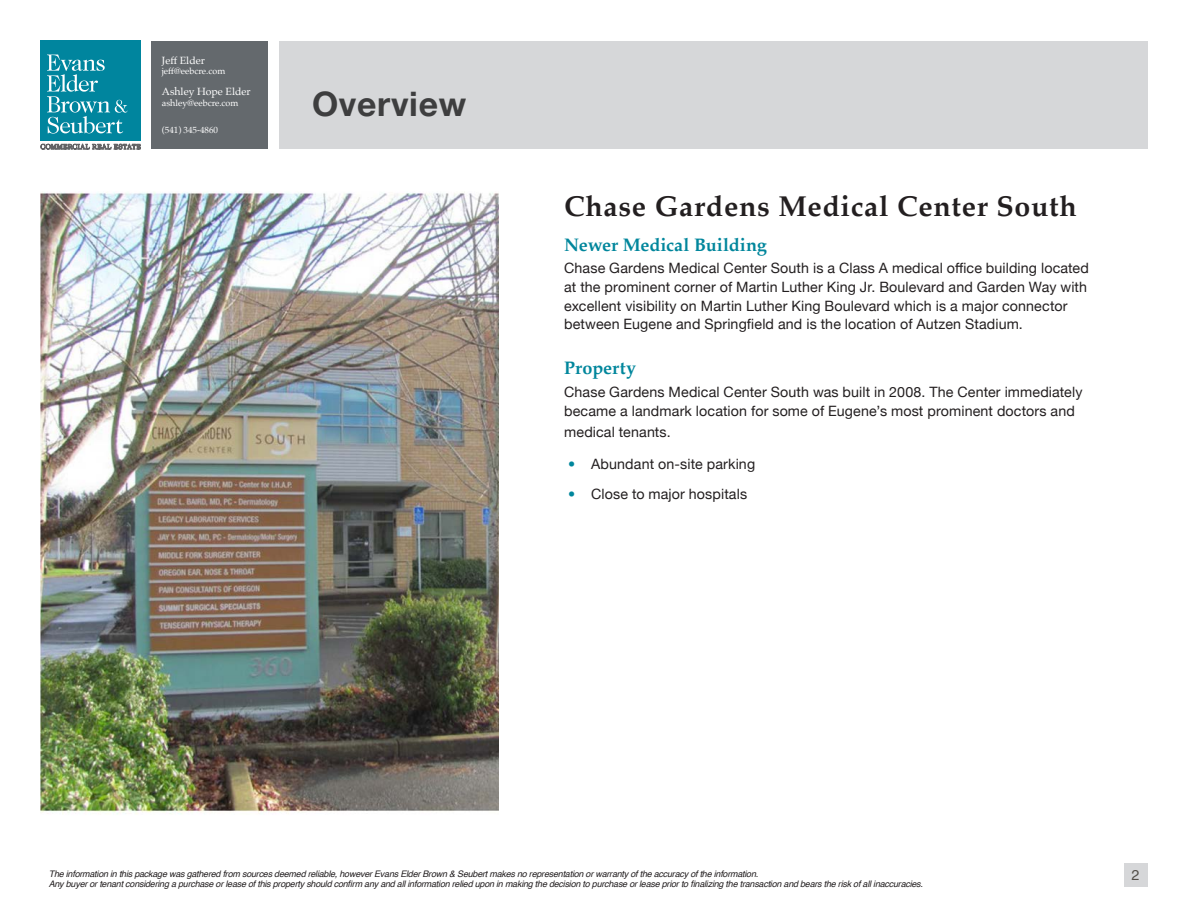
<style>
.page{position:relative;width:1188px;height:918px;background:#fff}
.page>*{position:absolute;margin:0;border:0;box-sizing:border-box;transform-origin:0 0}
.Page_Header{font:700 33.75px "Helvetica Neue";letter-spacing:.02em;color:#3e3e3f}
.t1{font:700 28.5px "Palatino";letter-spacing:.025em;color:#231f20}
.Bullet_Points{font:700 18px "Palatino";color:#00869c}
.Bullet_Points-2{font:14.25px/18.8px "Helvetica Neue";letter-spacing:.01em;color:#231f20}
.Paragraph{font:14.25px "Helvetica";color:#534f49}
.t2{font:10.5px "Palatino";color:#fff}
.t3{font:italic 9px/10.5px "Helvetica";letter-spacing:-.025em;color:#231f20}
.t4{font:9px "Palatino";color:#fff}
.s1{font-weight:500;color:#00869c}
</style>
<div class="page">
<img style="left:41px;top:192px;width:458px;height:622px">
<div style="left:151px;top:41px;width:117px;height:108px;background:#64696d"></div>
<div style="left:279px;top:41px;width:869px;height:108px;background:#d6d7d9"></div>
<div style="left:1124px;top:864px;width:24px;height:23px;background:#d6d7d9"></div>
<div style="left:41px;top:41px;width:100px;height:100px;background:#00859e"></div>
<svg style="left:47px;top:55px;width:80px;height:79px"></svg>
<svg style="left:41px;top:144px;width:100px;height:5px"></svg>
<p class="t2" style="left:162px;top:51px;width:45px">Jeff Elder</p>
<p class="t4" style="left:162px;top:64px;width:65px">jeff@eebcre.com</p>
<p class="t2" style="left:162px;top:83px;width:90px">Ashley Hope Elder</p>
<p class="t4" style="left:162px;top:95px;width:78px">ashley@eebcre.com</p>
<p class="t4" style="left:162px;top:122px;width:58px">(541) 345-4860</p>
<p class="Page_Header" style="left:312px;top:78px;width:156px">Overview</p>
<p class="t1" style="left:564px;top:182px;width:514px">Chase Gardens Medical Center South</p>
<p class="Bullet_Points" style="left:564px;top:229px;width:204px">Newer Medical Building</p>
<p class="Bullet_Points-2" style="left:564px;top:259px;width:526px">Chase Gardens Medical Center South is a Class A medical office building located at the prominent corner of Martin Luther King Jr. Boulevard and Garden Way with excellent visibility on Martin Luther King Boulevard which is a major connector between Eugene and Springfield and is the location of Autzen Stadium.</p>
<p class="Bullet_Points" style="left:564px;top:353px;width:74px">Property</p>
<p class="Bullet_Points-2" style="left:564px;top:383px;width:520px">Chase Gardens Medical Center South was built in 2008. The Center immediately became a landmark location for some of Eugene’s most prominent doctors and</p>
<p class="Bullet_Points-2" style="left:564px;top:423px;width:108px">medical tenants.</p>
<p class="Bullet_Points-2" style="left:568px;top:455px;width:189px"><span class="s1">•</span> Abundant on-site parking</p>
<p class="Bullet_Points-2" style="left:568px;top:485px;width:181px"><span class="s1">•</span> Close to major hospitals</p>
<p class="t3" style="left:49px;top:869px;width:876px">The information in this package was gathered from sources deemed reliable, however Evans Elder Brown &amp; Seubert makes no representation or warranty of the accuracy of the information.<br>Any buyer or tenant considering a purchase or lease of this property should confirm any and all information relied upon in making the decision to purchase or lease prior to finalizing the transaction and bears the risk of all inaccuracies.</p>
<p class="Paragraph" style="left:1132px;top:864px;width:9px">2</p>
</div>
